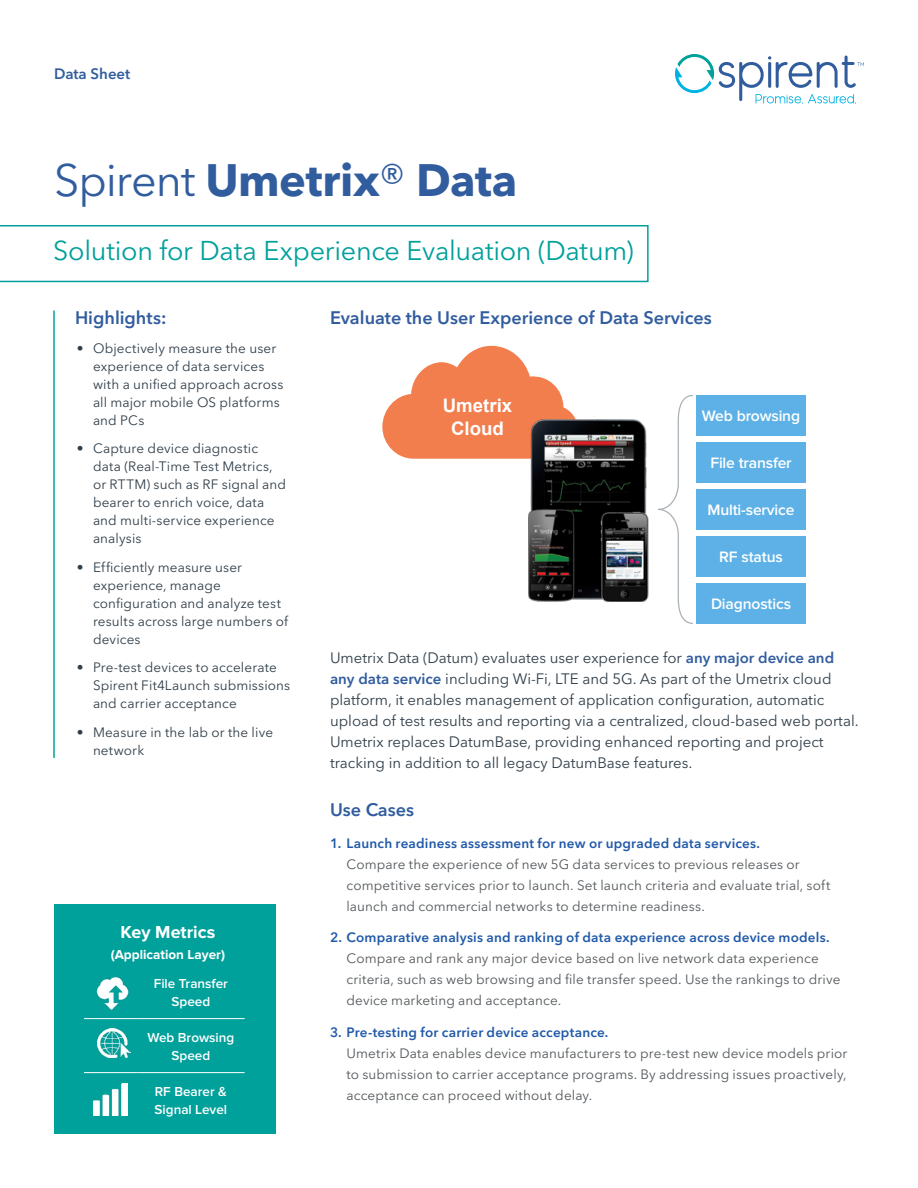
<style>
.page{position:relative;width:918px;height:1188px;background:#fff}
.page>*{position:absolute;margin:0;border:0;box-sizing:border-box;transform-origin:0 0}
.t1{font:700 45px "Avenir Next LT Pro";letter-spacing:-.01em;color:#315d9e}
.t2{font:27px "Avenir Next LT Pro";letter-spacing:-.01em;color:#00a09b}
.t3{font:700 18.6px/22.4px "Arial";color:#fff;text-align:center}
.t4{font:600 18px "Avenir Next LT Pro";color:#315d9e}
.t5{font:700 18px "Proxima Nova";color:#fff}
.t6{font:600 15.75px "Proxima Nova";letter-spacing:-.01em;color:#fff}
.t7{font:15px/21px "Avenir Next LT Pro";color:#303e49}
.t8{font:600 15px "Avenir Next LT Pro";color:#315d9e}
.t9{font:13.5px/21px "Avenir Next LT Pro";letter-spacing:.01em;color:#52575a}
.t10{font:13.5px/18px "Avenir Next LT Pro";letter-spacing:.01em;color:#303e49}
.t11{font:600 13.5px "Avenir Next LT Pro";letter-spacing:.015em;color:#215aa8}
.t12{font:600 13.5px/18px "Proxima Nova";color:#fff;text-align:center}
.t13{font:700 13.5px "Proxima Nova";color:#fff}
.s1{font-weight:400}
.s2{font-weight:600;color:#315d9e}
</style>
<div class="page">
<svg style="left:675px;top:54px;width:189px;height:50px"></svg>
<svg style="left:0;top:225px;width:649px;height:57px"></svg>
<svg style="left:658px;top:395px;width:35px;height:229px"></svg>
<div style="left:696px;top:395px;width:110px;height:40px;background:#5db1e7"></div>
<div style="left:696px;top:442px;width:110px;height:40px;background:#5db1e7"></div>
<div style="left:696px;top:489px;width:110px;height:40px;background:#5db1e7"></div>
<div style="left:696px;top:536px;width:110px;height:40px;background:#5db1e7"></div>
<div style="left:696px;top:583px;width:110px;height:40px;background:#5db1e7"></div>
<svg style="left:382px;top:346px;width:193px;height:113px"></svg>
<img style="left:528px;top:417px;width:121px;height:185px">
<hr style="left:53px;top:310px;width:2px;height:448px;background:#00a09b">
<div style="left:54px;top:904px;width:222px;height:230px;background:#00a09b"></div>
<hr style="left:84px;top:1018px;width:53px;height:1px;background:#fff">
<hr style="left:137px;top:1018px;width:108px;height:1px;background:#fff">
<hr style="left:84px;top:1072px;width:53px;height:1px;background:#fff">
<hr style="left:137px;top:1072px;width:108px;height:1px;background:#fff">
<img style="left:96px;top:977px;width:33px;height:33px">
<img style="left:98px;top:1028px;width:32px;height:30px">
<img style="left:93px;top:1084px;width:35px;height:32px">
<p class="t8" style="left:54px;top:65px;width:78px">Data Sheet</p>
<h1 class="t1" style="left:54px;top:153px;width:465px"><span class="s1">Spirent</span> Umetrix<span class="s1">®</span> Data</h1>
<h2 class="t2" style="left:53px;top:235px;width:582px">Solution for Data Experience Evaluation (Datum)</h2>
<h3 class="t4" style="left:75px;top:307px;width:93px">Highlights:</h3>
<p class="t10" style="left:93px;top:339px;width:192px;text-indent:-16px">• Objectively measure the user experience of data services with a unified approach across all major mobile OS platforms and PCs</p>
<p class="t10" style="left:93px;top:439px;width:195px;text-indent:-16px">• Capture device diagnostic data (Real-Time Test Metrics, or RTTM) such as RF signal and bearer to enrich voice, data and multi-service experience analysis</p>
<p class="t10" style="left:93px;top:558px;width:197px;text-indent:-16px">• Efficiently measure user experience, manage configuration and analyze test results across large numbers of devices</p>
<p class="t10" style="left:93px;top:658px;width:199px;text-indent:-16px">• Pre-test devices to accelerate<br>Spirent Fit4Launch submissions and carrier acceptance</p>
<p class="t10" style="left:93px;top:723px;width:182px;text-indent:-16px">• Measure in the lab or the live network</p>
<h3 class="t5" style="left:121px;top:921px;width:96px">Key Metrics</h3>
<p class="t13" style="left:111px;top:946px;width:116px">(Application Layer)</p>
<p class="t12" style="left:154px;top:975px;width:76px">File Transfer<br>Speed</p>
<p class="t12" style="left:147px;top:1029px;width:88px">Web Browsing<br>Speed</p>
<p class="t12" style="left:155px;top:1083px;width:74px;text-align:left">RF Bearer &amp;<br>Signal Level</p>
<h3 class="t4" style="left:330px;top:307px;width:383px">Evaluate the User Experience of Data Services</h3>
<h3 class="t3" style="left:443px;top:395px;width:71px">Umetrix<br>Cloud</h3>
<p class="t6" style="left:702px;top:407px;width:100px">Web browsing</p>
<p class="t6" style="left:710px;top:454px;width:83px">File transfer</p>
<p class="t6" style="left:707px;top:501px;width:89px">Multi-service</p>
<p class="t6" style="left:719px;top:548px;width:65px">RF status</p>
<p class="t6" style="left:711px;top:595px;width:82px">Diagnostics</p>
<p class="t7" style="left:330px;top:647px;width:530px">Umetrix Data (Datum) evaluates user experience for <span class="s2">any major device and any data service</span> including Wi-Fi, LTE and 5G. As part of the Umetrix cloud platform, it enables management of application configuration, automatic upload of test results and reporting via a centralized, cloud-based web portal.<br>Umetrix replaces DatumBase, providing enhanced reporting and project tracking in addition to all legacy DatumBase features.</p>
<h3 class="t4" style="left:330px;top:799px;width:86px">Use Cases</h3>
<p class="t11" style="left:330px;top:835px;width:432px">1. Launch readiness assessment for new or upgraded data services.</p>
<p class="t9" style="left:346px;top:853px;width:485px">Compare the experience of new 5G data services to previous releases or competitive services prior to launch. Set launch criteria and evaluate trial, soft launch and commercial networks to determine readiness.</p>
<p class="t11" style="left:330px;top:929px;width:501px">2. Comparative analysis and ranking of data experience across device models.</p>
<p class="t9" style="left:346px;top:948px;width:496px">Compare and rank any major device based on live network data experience criteria, such as web browsing and file transfer speed. Use the rankings to drive device marketing and acceptance.</p>
<p class="t11" style="left:330px;top:1024px;width:280px">3. Pre-testing for carrier device acceptance.</p>
<p class="t9" style="left:346px;top:1042px;width:502px;text-align:justify">Umetrix Data enables device manufacturers to pre-test new device models prior to submission to carrier acceptance programs. By addressing issues proactively, acceptance can proceed without delay.</p>
</div>
